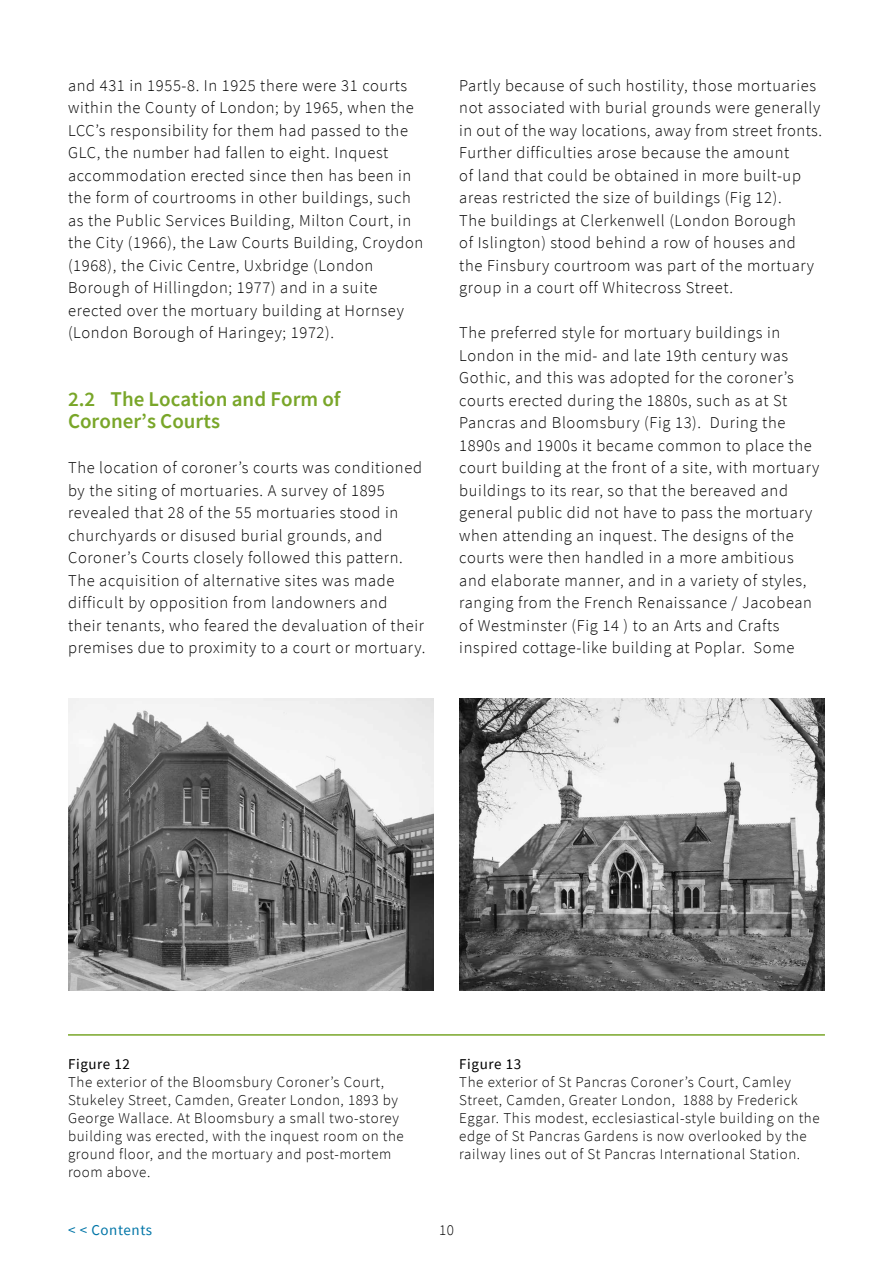
<style>
.page{position:relative;width:893px;height:1263px;background:#fff}
.page>*{position:absolute;margin:0;border:0;box-sizing:border-box;transform-origin:0 0}
.Heading_1{font:600 21px/22.5px "Source Sans Pro";color:#79a629}
.Body_text{font:300 16.5px/22.5px "Source Sans Pro";letter-spacing:.04em;color:#000}
.IMAGE_text{font:300 15px/18px "Source Sans Pro";letter-spacing:.04em;color:#000}
.IMAGE_heading{font:300 15px/18px "Source Sans Pro";letter-spacing:.04em;color:#000}
.t1{font:15px "Source Sans Pro";letter-spacing:.04em;color:#0075a7}
.IMAGE_heading-2{font:15px "Source Sans Pro";letter-spacing:.04em;color:#000}
.s1{font-weight:400}
</style>
<div class="page">
<hr style="left:68px;top:1034px;width:757px;height:2px;background:#79a629">
<img style="left:68px;top:698px;width:366px;height:293px">
<img style="left:459px;top:698px;width:366px;height:293px">
<p class="Body_text" style="left:68px;top:74px;width:357px">and 431 in 1955-8. In 1925 there were 31 courts within the County of London; by 1965, when the LCC’s responsibility for them had passed to the GLC, the number had fallen to eight. Inquest accommodation erected since then has been in the form of courtrooms in other buildings, such as the Public Services Building, Milton Court, in the City (1966), the Law Courts Building, Croydon (1968), the Civic Centre, Uxbridge (London Borough of Hillingdon; 1977) and in a suite erected over the mortuary building at Hornsey (London Borough of Haringey; 1972).</p>
<p class="Heading_1" style="left:68px;top:387px;width:274px">2.2 The Location and Form of<br>Coroner’s Courts</p>
<p class="Body_text" style="left:68px;top:456px;width:359px">The location of coroner’s courts was conditioned by the siting of mortuaries. A survey of 1895 revealed that 28 of the 55 mortuaries stood in churchyards or disused burial grounds, and Coroner’s Courts closely followed this pattern.<br>The acquisition of alternative sites was made difficult by opposition from landowners and<br>their tenants, who feared the devaluation of their premises due to proximity to a court or mortuary.</p>
<p class="Body_text" style="left:459px;top:74px;width:364px">Partly because of such hostility, those mortuaries not associated with burial grounds were generally in out of the way locations, away from street fronts.<br>Further difficulties arose because the amount<br>of land that could be obtained in more built-up areas restricted the size of buildings (Fig 12).<br>The buildings at Clerkenwell (London Borough<br>of Islington) stood behind a row of houses and the Finsbury courtroom was part of the mortuary group in a court off Whitecross Street.</p>
<p class="Body_text" style="left:459px;top:321px;width:362px">The preferred style for mortuary buildings in London in the mid- and late 19th century was Gothic, and this was adopted for the coroner’s courts erected during the 1880s, such as at St Pancras and Bloomsbury (Fig 13). During the 1890s and 1900s it became common to place the court building at the front of a site, with mortuary buildings to its rear, so that the bereaved and general public did not have to pass the mortuary when attending an inquest. The designs of the courts were then handled in a more ambitious and elaborate manner, and in a variety of styles, ranging from the French Renaissance / Jacobean of Westminster (Fig 14 ) to an Arts and Crafts inspired cottage-like building at Poplar. Some</p>
<p class="IMAGE_heading" style="left:68px;top:1055px;width:337px"><span class="s1">Figure 12<br></span>The exterior of the Bloomsbury Coroner’s Court, Stukeley Street, Camden, Greater London, 1893 by George Wallace. At Bloomsbury a small two-storey building was erected, with the inquest room on the ground floor, and the mortuary and post-mortem room above.</p>
<p class="IMAGE_heading-2" style="left:459px;top:1055px;width:64px">Figure 13</p>
<p class="IMAGE_text" style="left:459px;top:1073px;width:362px">The exterior of St Pancras Coroner’s Court, Camley Street, Camden, Greater London, 1888 by Frederick Eggar. This modest, ecclesiastical-style building on the edge of St Pancras Gardens is now overlooked by the railway lines out of St Pancras International Station.</p>
<p class="t1" style="left:68px;top:1220px;width:86px">&lt; &lt; Contents</p>
<p class="IMAGE_text" style="left:439px;top:1220px;width:16px">10</p>
</div>
